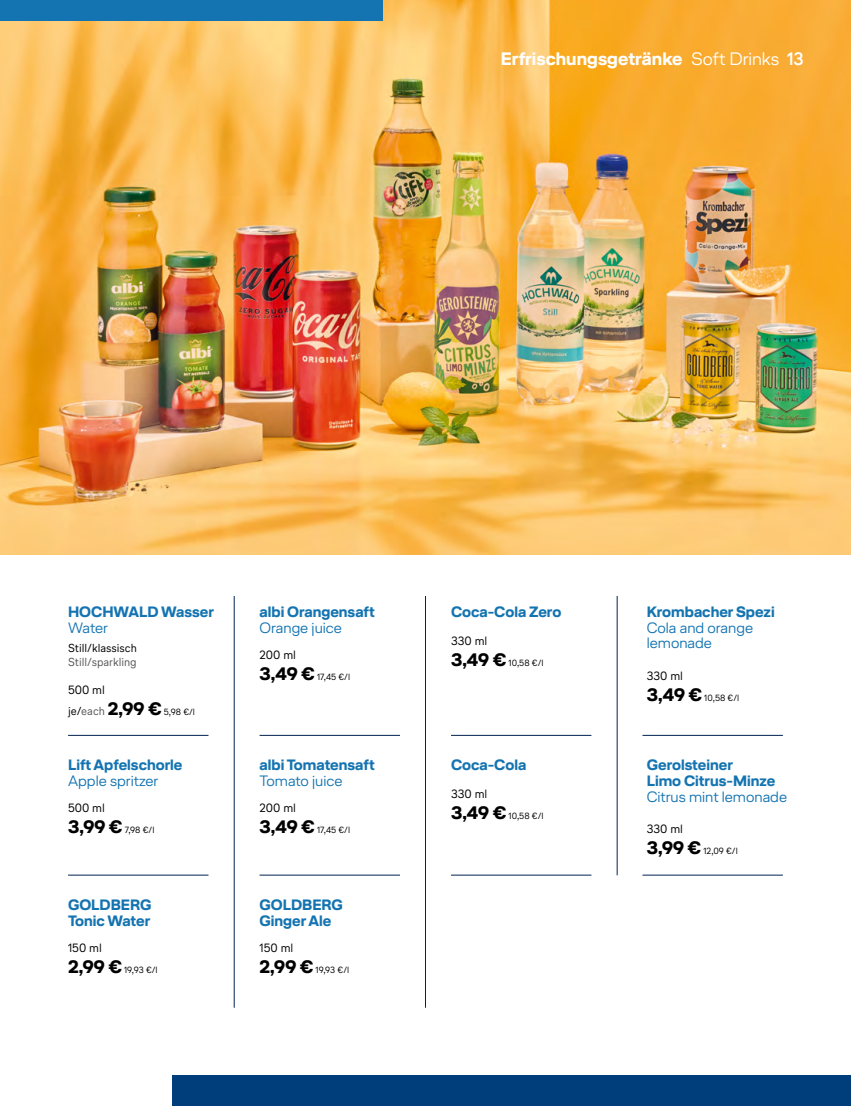
<style>
.page{position:relative;width:851px;height:1106px;background:#fff}
.page>*{position:absolute;margin:0;border:0;box-sizing:border-box;transform-origin:0 0}
.t1{font:700 18px "Lufthansa Head";color:#fff}
.t2{font:700 15px/15.8px "Lufthansa Head";color:#1474b1}
.t3{font:300 15px/15.8px "Lufthansa Head";color:#1474b1}
.t4{font:12px "Lufthansa Text";color:#000}
.t5{font:11.7px "Lufthansa Text";color:#000}
.t6{font:11.7px "Lufthansa Text";color:#565656}
.t7{font:9px "Lufthansa Text";color:#000}
.s1{font-weight:300}
.s2{font-family:"Lufthansa Text"}
.s3{font-size:11.7px}
.s4{font-size:11.7px;color:#565656}
.s5{font-family:"Lufthansa Head";font-weight:700;font-size:18px}
</style>
<div class="page">
<img style="left:0;top:0;width:850px;height:554px">
<div style="left:0;top:0;width:383px;height:21px;background:#1474b1"></div>
<div style="left:172px;top:1075px;width:678px;height:31px;background:#003d7b"></div>
<hr style="left:68px;top:735px;width:140px;height:1px;background:#002352">
<hr style="left:259px;top:735px;width:141px;height:1px;background:#002352">
<hr style="left:451px;top:735px;width:140px;height:1px;background:#002352">
<hr style="left:642px;top:735px;width:140px;height:1px;background:#002352">
<hr style="left:642px;top:874px;width:140px;height:1px;background:#002352">
<hr style="left:234px;top:596px;width:1px;height:411px;background:#002352">
<hr style="left:425px;top:596px;width:1px;height:411px;background:#002352">
<hr style="left:616px;top:596px;width:1px;height:279px;background:#002352">
<hr style="left:68px;top:874px;width:140px;height:1px;background:#002352">
<hr style="left:259px;top:874px;width:141px;height:1px;background:#002352">
<hr style="left:451px;top:874px;width:140px;height:1px;background:#002352">
<p class="t1" style="left:500px;top:46px;width:304px">Erfrischungsgetränke <span class="s1">Soft Drinks</span> <span class="s2">13</span></p>
<p class="t2" style="left:68px;top:603px;width:147px">HOCHWALD Wasser</p>
<p class="t3" style="left:68px;top:619px;width:41px">Water</p>
<p class="t5" style="left:68px;top:640px;width:70px">Still/klassisch</p>
<p class="t6" style="left:68px;top:653px;width:70px">Still/sparkling</p>
<p class="t4" style="left:68px;top:681px;width:38px">500 ml</p>
<p class="t7" style="left:68px;top:705px;width:128px"><span class="s3">je/</span><span class="s4">each</span> <span class="s5">2,99 €</span> 5,98 €/l</p>
<p class="t2" style="left:68px;top:757px;width:116px">Lift Apfelschorle</p>
<p class="t3" style="left:68px;top:772px;width:92px">Apple spritzer</p>
<p class="t4" style="left:68px;top:800px;width:38px">500 ml</p>
<p class="t7" style="left:68px;top:824px;width:88px"><span class="s5">3,99 €</span> 7,98 €/l</p>
<p class="t2" style="left:68px;top:896px;width:85px">GOLDBERG<br>Tonic Water</p>
<p class="t4" style="left:68px;top:939px;width:35px">150 ml</p>
<p class="t7" style="left:68px;top:963px;width:91px"><span class="s5">2,99 €</span> 19,93 €/l</p>
<p class="t2" style="left:259px;top:603px;width:117px">albi Orangensaft</p>
<p class="t3" style="left:259px;top:619px;width:84px">Orange juice</p>
<p class="t4" style="left:259px;top:646px;width:38px">200 ml</p>
<p class="t7" style="left:259px;top:670px;width:92px"><span class="s5">3,49 €</span> 17,45 €/l</p>
<p class="t2" style="left:259px;top:757px;width:117px">albi Tomatensaft</p>
<p class="t3" style="left:259px;top:772px;width:84px">Tomato juice</p>
<p class="t4" style="left:259px;top:800px;width:38px">200 ml</p>
<p class="t7" style="left:259px;top:824px;width:92px"><span class="s5">3,49 €</span> 17,45 €/l</p>
<p class="t2" style="left:259px;top:896px;width:85px">GOLDBERG<br>Ginger Ale</p>
<p class="t4" style="left:259px;top:939px;width:35px">150 ml</p>
<p class="t7" style="left:259px;top:963px;width:91px"><span class="s5">2,99 €</span> 19,93 €/l</p>
<p class="t2" style="left:451px;top:603px;width:112px">Coca-Cola Zero</p>
<p class="t4" style="left:451px;top:632px;width:38px">330 ml</p>
<p class="t7" style="left:451px;top:656px;width:94px"><span class="s5">3,49 €</span> 10,58 €/l</p>
<p class="t2" style="left:451px;top:757px;width:77px">Coca-Cola</p>
<p class="t4" style="left:451px;top:786px;width:38px">330 ml</p>
<p class="t7" style="left:451px;top:810px;width:94px"><span class="s5">3,49 €</span> 10,58 €/l</p>
<p class="t2" style="left:646px;top:603px;width:129px">Krombacher Spezi</p>
<p class="t3" style="left:646px;top:619px;width:108px">Cola and orange lemonade</p>
<p class="t4" style="left:646px;top:667px;width:38px">330 ml</p>
<p class="t7" style="left:646px;top:691px;width:94px"><span class="s5">3,49 €</span> 10,58 €/l</p>
<p class="t2" style="left:646px;top:757px;width:130px">Gerolsteiner<br>Limo Citrus-Minze</p>
<p class="t3" style="left:646px;top:788px;width:142px">Citrus mint lemonade</p>
<p class="t4" style="left:646px;top:821px;width:38px">330 ml</p>
<p class="t7" style="left:646px;top:845px;width:93px"><span class="s5">3,99 €</span> 12,09 €/l</p>
</div>
